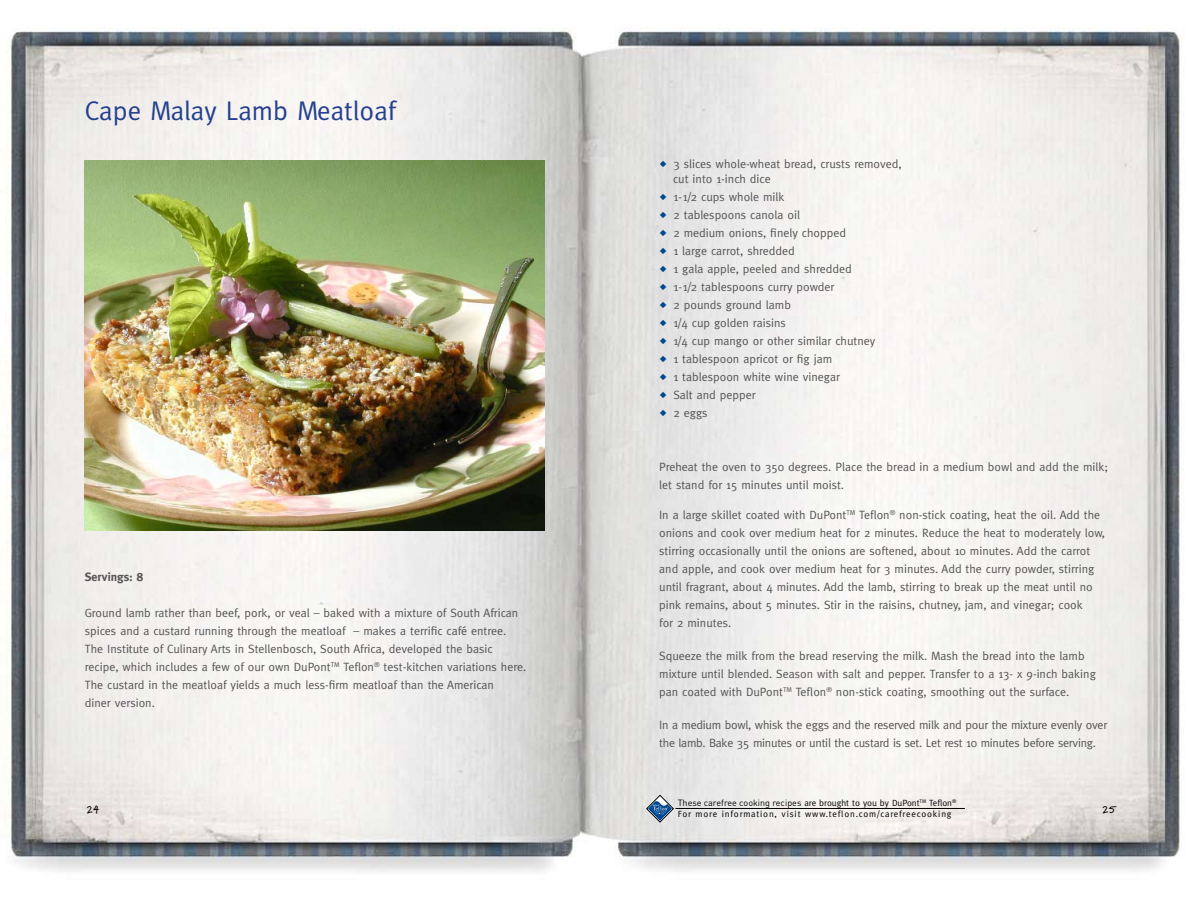
<style>
.page{position:relative;width:1188px;height:918px;background:#fff}
.page>*{position:absolute;margin:0;border:0;box-sizing:border-box;transform-origin:0 0}
.t1{font:27px "Meta";color:#24408f}
.t2{font:12px/18px "Meta";color:#545456}
.t3{font:12px/18px "Meta";letter-spacing:-.02em;color:#545456}
.t4{font:700 12px "Meta";color:#545456}
.t5{font:700 10.5px "Marydale";color:#000}
.t6{font:9px/10.8px "Meta";letter-spacing:.09em;color:#000}
.s1{color:#004990}
.s2{font-family:"DIN"}
</style>
<div class="page">
<img style="left:7px;top:28px;width:1175px;height:844px">
<img style="left:85px;top:160px;width:459px;height:371px">
<hr style="left:675px;top:808px;width:290px;height:1px;background:#000">
<svg style="left:647px;top:795px;width:26px;height:27px"></svg>
<h1 class="t1" style="left:85px;top:95px;width:312px">Cape Malay Lamb Meatloaf</h1>
<p class="t4" style="left:85px;top:570px;width:60px">Servings: 8</p>
<p class="t2" style="left:85px;top:604px;width:443px">Ground lamb rather than beef, pork, or veal – baked with a mixture of South African spices and a custard running through the meatloaf – makes a terrific café entree.<br>The Institute of Culinary Arts in Stellenbosch, South Africa, developed the basic recipe, which includes a few of our own DuPont<sup>TM</sup> Teflon<sup>®</sup> test-kitchen variations here.<br>The custard in the meatloaf yields a much less-firm meatloaf than the American<br>diner version.</p>
<p class="t2" style="left:673px;top:156px;width:230px;line-height:15px;text-indent:-14px"><span class="s1">▲</span> 3 slices whole-wheat bread, crusts removed, cut into 1-inch dice</p>
<p class="t2" style="left:659px;top:188px;width:127px"><span class="s1">▲</span> 1-1/2 cups whole milk</p>
<p class="t2" style="left:659px;top:206px;width:142px"><span class="s1">▲</span> 2 tablespoons canola oil</p>
<p class="t2" style="left:659px;top:224px;width:188px"><span class="s1">▲</span> 2 medium onions, finely chopped</p>
<p class="t2" style="left:659px;top:242px;width:137px"><span class="s1">▲</span> 1 large carrot, shredded</p>
<p class="t2" style="left:659px;top:260px;width:194px"><span class="s1">▲</span> 1 gala apple, peeled and shredded</p>
<p class="t2" style="left:659px;top:278px;width:177px"><span class="s1">▲</span> 1-1/2 tablespoons curry powder</p>
<p class="t2" style="left:659px;top:296px;width:133px"><span class="s1">▲</span> 2 pounds ground lamb</p>
<p class="t2" style="left:659px;top:314px;width:128px"><span class="s1">▲</span> 1/4 cup golden raisins</p>
<p class="t2" style="left:659px;top:332px;width:218px"><span class="s1">▲</span> 1/4 cup mango or other similar chutney</p>
<p class="t2" style="left:659px;top:350px;width:174px"><span class="s1">▲</span> 1 tablespoon apricot or fig jam</p>
<p class="t2" style="left:659px;top:368px;width:182px"><span class="s1">▲</span> 1 tablespoon white wine vinegar</p>
<p class="t2" style="left:659px;top:386px;width:98px"><span class="s1">▲</span> Salt and pepper</p>
<p class="t2" style="left:659px;top:404px;width:50px"><span class="s1">▲</span> 2 eggs</p>
<p class="t2" style="left:659px;top:458px;width:450px">Preheat the oven to 350 degrees. Place the bread in a medium bowl and add the milk; let stand for 15 minutes until moist.</p>
<p class="t2" style="left:659px;top:506px;width:447px">In a large skillet coated with DuPont<sup>TM</sup> Teflon<sup>®</sup> non-stick coating, heat the oil. Add the onions and cook over medium heat for 2 minutes. Reduce the heat to moderately low, stirring occasionally until the onions are softened, about 10 minutes. Add the carrot and apple, and cook over medium heat for 3 minutes. Add the curry powder, stirring until fragrant, about 4 minutes. Add the lamb, stirring to break up the meat until no pink remains, about 5 minutes. Stir in the raisins, chutney, jam, and vinegar; cook<br>for 2 minutes.</p>
<p class="t2" style="left:659px;top:647px;width:438px">Squeeze the milk from the bread reserving the milk. Mash the bread into the lamb mixture until blended. Season with salt and pepper. Transfer to a 13- x 9-inch baking pan coated with DuPont<sup>TM</sup> Teflon<sup>®</sup> non-stick coating, smoothing out the surface.</p>
<p class="t3" style="left:659px;top:716px;width:449px">In a medium bowl, whisk the eggs and the reserved milk and pour the mixture evenly over the lamb. Bake 35 minutes or until the custard is set. Let rest 10 minutes before serving.</p>
<p class="t6" style="left:678px;top:797px;width:280px"><span class="s2">These carefree cooking recipes</span> are brought to you by DuPont<sup>TM</sup> Teflon<sup>®<br></sup>For more information, visit www.teflon.com/carefreecooking</p>
<p class="t5" style="left:86px;top:803px;width:15px">24</p>
<p class="t5" style="left:1102px;top:803px;width:15px">25</p>
</div>
